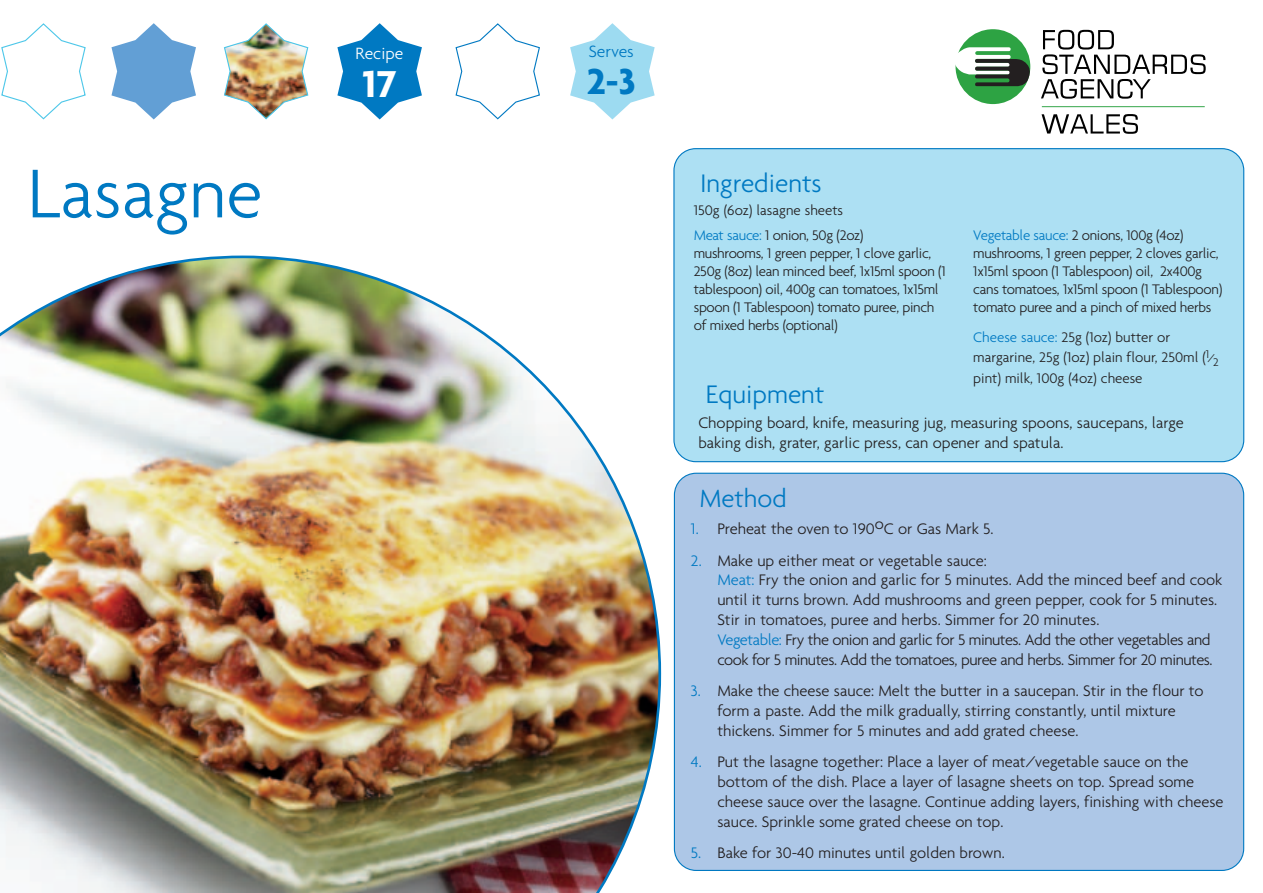
<style>
.page{position:relative;width:1263px;height:893px;background:#fff}
.page>*{position:absolute;margin:0;border:0;box-sizing:border-box;transform-origin:0 0}
.t1{font:300 74.55px "Agenda";color:#0079c2}
.t2{font:700 40.5px "Agenda";color:#fff}
.t3{font:700 39px "Agenda";color:#0079c2}
.t4{font:300 27.45px "Agenda";color:#0079c2}
.t5{font:300 27px "Agenda";color:#0079c2}
.t6{font:300 17.7px "Agenda";color:#fff}
.t7{font:300 17.7px "Agenda";color:#0079c2}
.t8{font:300 16.5px/19.8px "Agenda";color:#231f20}
.t9{font:300 15px/18px "Agenda";letter-spacing:-.02em;color:#231f20}
.t10{font:300 15px/20.4px "Agenda";color:#231f20}
.s1{color:#0079c2}
.s2{font-size:12px}
</style>
<div class="page">
<svg style="left:1px;top:23px;width:85px;height:96px"></svg>
<svg style="left:111px;top:23px;width:85px;height:96px"></svg>
<img style="left:224px;top:23px;width:84px;height:96px">
<svg style="left:337px;top:23px;width:85px;height:96px"></svg>
<svg style="left:455px;top:23px;width:85px;height:96px"></svg>
<svg style="left:570px;top:23px;width:85px;height:96px"></svg>
<div style="left:674px;top:473px;width:570px;height:398px;background:#adc7e7"></div>
<div style="left:673px;top:148px;width:571px;height:314px;background:#ade0f3"></div>
<img style="left:0;top:256px;width:661px;height:637px">
<div style="left:955px;top:29px;width:75px;height:75px;background:#2da343;border-radius:50%"></div>
<svg style="left:955px;top:47px;width:76px;height:39px"></svg>
<svg style="left:1041px;top:30px;width:165px;height:69px"></svg>
<svg style="left:1041px;top:114px;width:97px;height:20px"></svg>
<hr style="left:1042px;top:106px;width:163px;height:1px;background:#2da343">
<p class="t1" style="left:28px;top:148px;width:236px">Lasagne</p>
<p class="t6" style="left:355px;top:43px;width:49px">Recipe</p>
<p class="t2" style="left:362px;top:59px;width:35px">17</p>
<p class="t7" style="left:589px;top:41px;width:47px">Serves</p>
<p class="t3" style="left:587px;top:57px;width:50px">2-3</p>
<p class="t4" style="left:700px;top:166px;width:123px">Ingredients</p>
<p class="t9" style="left:694px;top:197px;width:171px;line-height:25.5px">150g (6oz) lasagne sheets<br><span class="s1">Meat sauce:</span> 1 onion, 50g (2oz)</p>
<p class="t9" style="left:694px;top:244px;width:254px">mushrooms, 1 green pepper, 1 clove garlic, 250g (8oz) lean minced beef, 1x15ml spoon (1 tablespoon) oil, 400g can tomatoes, 1x15ml spoon (1 Tablespoon) tomato puree, pinch of mixed herbs (optional)</p>
<p class="t4" style="left:706px;top:377px;width:120px">Equipment</p>
<p class="t9" style="left:973px;top:226px;width:250px"><span class="s1">Vegetable sauce:</span> 2 onions, 100g (4oz) mushrooms, 1 green pepper, 2 cloves garlic, 1x15ml spoon (1 Tablespoon) oil, 2x400g cans tomatoes, 1x15ml spoon (1 Tablespoon) tomato puree and a pinch of mixed herbs</p>
<p class="t10" style="left:973px;top:327px;width:247px"><span class="s1">Cheese sauce:</span> 25g (1oz) butter or margarine, 25g (1oz) plain flour, 250ml (<sup>1</sup><span class="s2">/</span><sub>2 </sub>pint) milk, 100g (4oz) cheese</p>
<p class="t8" style="left:698px;top:413px;width:487px">Chopping board, knife, measuring jug, measuring spoons, saucepans, large baking dish, grater, garlic press, can opener and spatula.</p>
<p class="t5" style="left:699px;top:481px;width:89px">Method</p>
<p class="t8" style="left:691px;top:518px;width:304px"><span class="s1">1.</span> Preheat the oven to 190oC or Gas Mark 5.</p>
<p class="t8" style="left:717px;top:550px;width:506px;text-indent:-26px"><span class="s1">2.</span> Make up either meat or vegetable sauce:<br><span class="s1">Meat:</span> Fry the onion and garlic for 5 minutes. Add the minced beef and cook until it turns brown. Add mushrooms and green pepper, cook for 5 minutes.<br>Stir in tomatoes, puree and herbs. Simmer for 20 minutes.<br><span class="s1">Vegetable:</span> Fry the onion and garlic for 5 minutes. Add the other vegetables and cook for 5 minutes. Add the tomatoes, puree and herbs. Simmer for 20 minutes.</p>
<p class="t8" style="left:717px;top:680px;width:488px;text-indent:-26px"><span class="s1">3.</span> Make the cheese sauce: Melt the butter in a saucepan. Stir in the flour to form a paste. Add the milk gradually, stirring constantly, until mixture thickens. Simmer for 5 minutes and add grated cheese.</p>
<p class="t8" style="left:717px;top:752px;width:507px;text-indent:-26px"><span class="s1">4.</span> Put the lasagne together: Place a layer of meat/vegetable sauce on the bottom of the dish. Place a layer of lasagne sheets on top. Spread some cheese sauce over the lasagne. Continue adding layers, finishing with cheese sauce. Sprinkle some grated cheese on top.</p>
<p class="t8" style="left:691px;top:842px;width:315px"><span class="s1">5.</span> Bake for 30-40 minutes until golden brown.</p>
</div>
